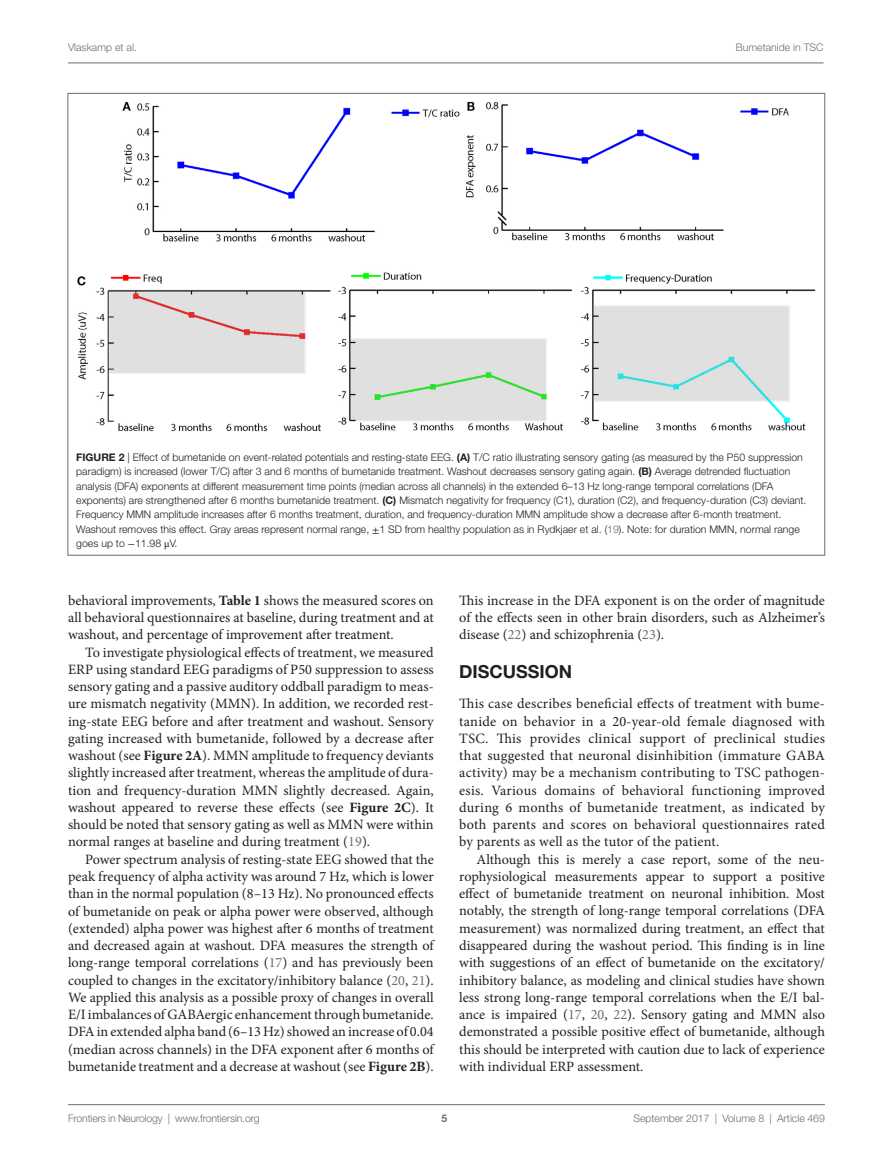
<style>
.page{position:relative;width:893px;height:1170px;background:#fff}
.page>*{position:absolute;margin:0;border:0;box-sizing:border-box;transform-origin:0 0}
.t1{font:700 18px "Helvetica Neue LT Std";color:#231f20}
.t2{font:14.25px/17.2px "Minion Pro";color:#231f20;text-align:justify}
.t3{font:300 10.5px/14.2px "Helvetica Neue LT Std";color:#231f20}
.t4{font:300 10.5px "Helvetica Neue LT Std";color:#6c6d70}
.t5{font:700 10.5px "Helvetica Neue LT Std";color:#231f20}
.t6{font:700 10.5px "Helvetica Neue LT Std";color:#6c6d70}
.s1{font-weight:700}
.s2{font-family:"STIX General";font-weight:400}
.s3{color:#6c6d70}
</style>
<div class="page">
<hr style="left:68px;top:1104px;width:757px;height:1px;background:#6c6d70">
<hr style="left:68px;top:63px;width:755px;height:1px;background:#6c6d70">
<img style="left:77px;top:102px;width:738px;height:329px">
<p class="t4" style="left:68px;top:41px;width:70px">Vlaskamp et al.</p>
<p class="t4" style="left:736px;top:41px;width:89px">Bumetanide in TSC</p>
<p class="t3" style="left:76px;top:450px;width:732px;text-indent:33px"><span class="s1">E 2</span> | Effect of bumetanide on event-related potentials and resting-state EEG. <span class="s1">(A)</span> T/C ratio illustrating sensory gating (as measured by the P50 suppression paradigm) is increased (lower T/C) after 3 and 6 months of bumetanide treatment. Washout decreases sensory gating again. <span class="s1">(B)</span> Average detrended fluctuation analysis (DFA) exponents at different measurement time points (median across all channels) in the extended 6–13 Hz long-range temporal correlations (DFA exponents) are strengthened after 6 months bumetanide treatment. <span class="s1">(C)</span> Mismatch negativity for frequency (C1), duration (C2), and frequency-duration (C3) deviant.<br>Frequency MMN amplitude increases after 6 months treatment, duration, and frequency-duration MMN amplitude show a decrease after 6-month treatment.<br>Washout removes this effect. Gray areas represent normal range, <span class="s2">±</span>1 SD from healthy population as in Rydkjaer et al. (<span class="s3">19</span>). Note: for duration MMN, normal range goes up to <span class="s2">−</span>11.98 <span class="s2">μ</span>V.</p>
<p class="t5" style="left:76px;top:451px;width:14px">FIGUR</p>
<p class="t2" style="left:68px;top:591px;width:367px">behavioral improvements, <span class="s1">Table 1</span> shows the measured scores on all behavioral questionnaires at baseline, during treatment and at washout, and percentage of improvement after treatment.</p>
<p class="t2" style="left:68px;top:643px;width:367px;text-indent:17px">To investigate physiological effects of treatment, we measured ERP using standard EEG paradigms of P50 suppression to assess sensory gating and a passive auditory oddball paradigm to meas&shy;ure mismatch negativity (MMN). In addition, we recorded rest&shy;ing-state EEG before and after treatment and washout. Sensory gating increased with bumetanide, followed by a decrease after washout (see <span class="s1">Figure 2A</span>). MMN amplitude to frequency deviants slightly increased after treatment, whereas the amplitude of dura&shy;tion and frequency-duration MMN slightly decreased. Again, washout appeared to reverse these effects (see <span class="s1">Figure 2C</span>). It should be noted that sensory gating as well as MMN were within normal ranges at baseline and during treatment (<span class="s3">19</span>).</p>
<p class="t2" style="left:68px;top:850px;width:367px;text-indent:17px">Power spectrum analysis of resting-state EEG showed that the peak frequency of alpha activity was around 7 Hz, which is lower than in the normal population (8–13 Hz). No pronounced effects of bumetanide on peak or alpha power were observed, although (extended) alpha power was highest after 6 months of treatment and decreased again at washout. DFA measures the strength of long-range temporal correlations (<span class="s3">17</span>) and has previously been coupled to changes in the excitatory/inhibitory balance (<span class="s3">20</span>, <span class="s3">21</span>).<br>We applied this analysis as a possible proxy of changes in overall E/I imbalances of GABAergic enhancement through bumetanide.<br>DFA in extended alpha band (6–13 Hz) showed an increase of 0.04 (median across channels) in the DFA exponent after 6 months of bumetanide treatment and a decrease at washout (see <span class="s1">Figure 2B</span>).</p>
<p class="t2" style="left:459px;top:591px;width:367px">This increase in the DFA exponent is on the order of magnitude of the effects seen in other brain disorders, such as Alzheimer’s disease (<span class="s3">22</span>) and schizophrenia (<span class="s3">23</span>).</p>
<p class="t1" style="left:459px;top:660px;width:115px">DISCUSSION</p>
<p class="t2" style="left:459px;top:695px;width:367px">This case describes beneficial effects of treatment with bume&shy;tanide on behavior in a 20-year-old female diagnosed with TSC. This provides clinical support of preclinical studies that suggested that neuronal disinhibition (immature GABA activity) may be a mechanism contributing to TSC pathogen&shy;esis. Various domains of behavioral functioning improved during 6 months of bumetanide treatment, as indicated by both parents and scores on behavioral questionnaires rated by parents as well as the tutor of the patient.</p>
<p class="t2" style="left:459px;top:850px;width:367px;text-indent:17px">Although this is merely a case report, some of the neu&shy;rophysiological measurements appear to support a positive effect of bumetanide treatment on neuronal inhibition. Most notably, the strength of long-range temporal correlations (DFA measurement) was normalized during treatment, an effect that disappeared during the washout period. This finding is in line with suggestions of an effect of bumetanide on the excitatory/ inhibitory balance, as modeling and clinical studies have shown less strong long-range temporal correlations when the E/I bal&shy;ance is impaired (<span class="s3">17</span>, <span class="s3">20</span>, <span class="s3">22</span>). Sensory gating and MMN also demonstrated a possible positive effect of bumetanide, although this should be interpreted with caution due to lack of experience with individual ERP assessment.</p>
<p class="t4" style="left:68px;top:1111px;width:193px">Frontiers in Neurology | www.frontiersin.org</p>
<p class="t4" style="left:633px;top:1111px;width:193px">September 2017 | Volume 8 | Article 469</p>
<p class="t6" style="left:441px;top:1111px;width:7px">5</p>
</div>
